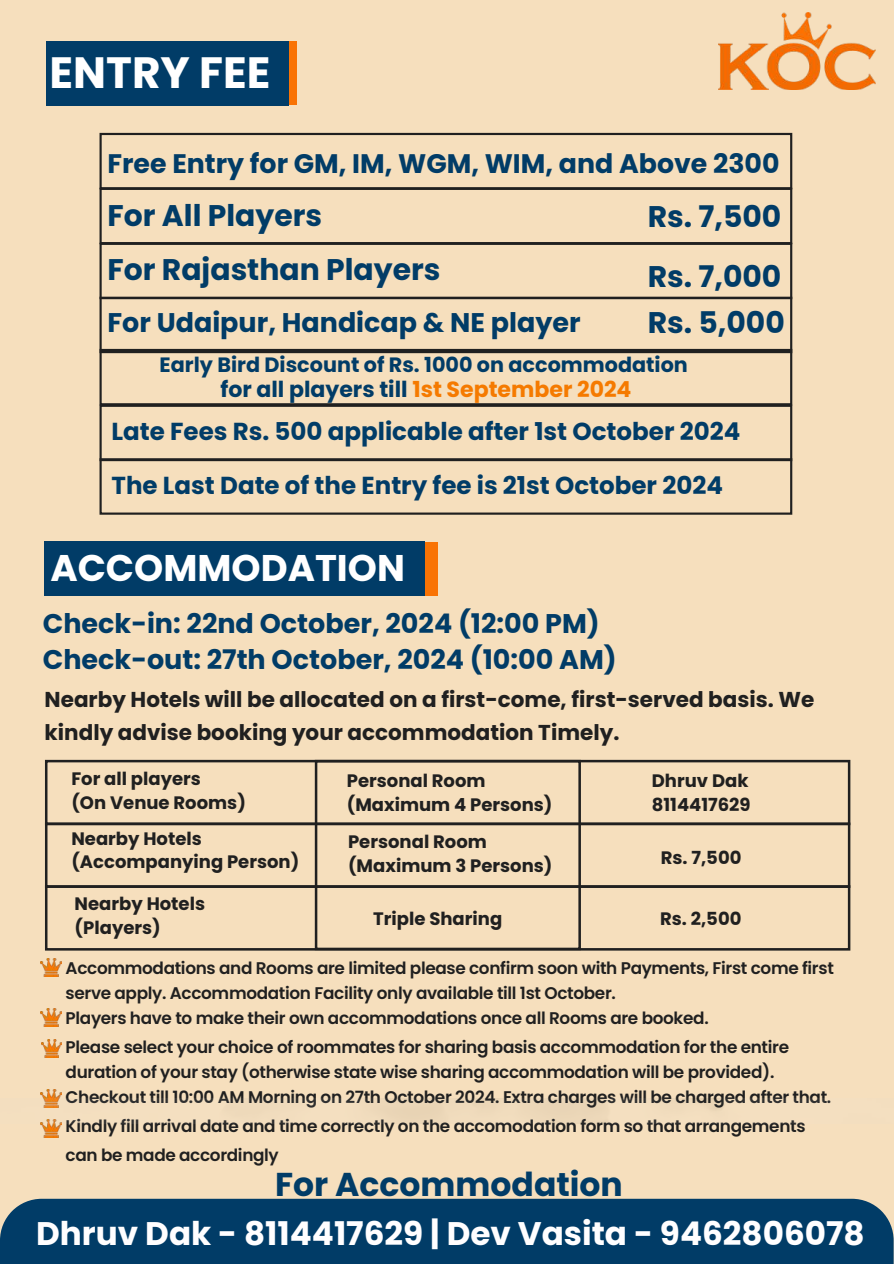
<style>
.page{position:relative;width:894px;height:1264px;background:#fff}
.page>*{position:absolute;margin:0;border:0;box-sizing:border-box;transform-origin:0 0}
.t1{font:700 43.8px "Poppins";color:#fff}
.t2{font:700 37.05px "Poppins";color:#fff}
.t3{font:700 33px "Poppins";color:#013c67}
.t4{font:700 32.55px "Poppins";color:#fffeff}
.t5{font:700 29.85px/59.8px "Poppins";color:#013c67}
.t6{font:700 27px/35.7px "Poppins";color:#013c67}
.t7{font:700 26.85px "Poppins";color:#013c67}
.t8{font:700 24.6px "Poppins";color:#013c67}
.t9{font:700 22.05px "Poppins";color:#013c67}
.t10{font:700 21.45px/33.5px "Poppins";color:#202020}
.t11{font:700 20.7px "Poppins";color:#013c67}
.t12{font:700 18px/23.7px "Poppins";color:#202020}
.t13{font:600 16.8px/25px "Poppins";letter-spacing:-.02em;color:#202020}
.s1{color:#f57a00}
</style>
<div class="page">
<div style="left:0;top:0;width:893px;height:1263px;background:#f6dfbd"></div>
<img style="left:718px;top:13px;width:157px;height:76px">
<div style="left:45px;top:759px;width:805px;height:66px;border:3px solid #202020"></div>
<div style="left:315px;top:759px;width:265px;height:191px;border:3px solid #202020"></div>
<div style="left:45px;top:822px;width:805px;height:65px;border:3px solid #202020"></div>
<div style="left:45px;top:885px;width:805px;height:65px;border:3px solid #202020"></div>
<img style="left:41px;top:958px;width:20px;height:18px">
<img style="left:42px;top:1039px;width:20px;height:18px">
<img style="left:41px;top:1089px;width:20px;height:9px">
<img style="left:41px;top:1123px;width:20px;height:14px">
<div style="left:47px;top:41px;width:249px;height:64px;background:#f97304"></div>
<div style="left:46px;top:41px;width:242px;height:65px;background:#013c67"></div>
<div style="left:47px;top:542px;width:390px;height:53px;background:#f97304"></div>
<div style="left:45px;top:542px;width:380px;height:54px;background:#013c67"></div>
<div style="left:0;top:1198px;width:893px;height:65px;background:#013c67"></div>
<div style="left:99px;top:188px;width:693px;height:56px;border:2px solid #202020"></div>
<div style="left:99px;top:243px;width:693px;height:56px;border:2px solid #202020"></div>
<div style="left:99px;top:297px;width:693px;height:56px;border:2px solid #202020"></div>
<div style="left:99px;top:458px;width:693px;height:56px;border:2px solid #202020"></div>
<div style="left:99px;top:404px;width:693px;height:57px;border:2px solid #202020"></div>
<img style="left:40px;top:1098px;width:685px;height:25px">
<div style="left:99px;top:349px;width:693px;height:56px;border:2px solid #202020"></div>
<img style="left:41px;top:1008px;width:20px;height:18px">
<div style="left:99px;top:133px;width:693px;height:56px;border:2px solid #202020"></div>
<h1 class="t1" style="left:49px;top:42px;width:222px">ENTRY FEE</h1>
<h3 class="t7" style="left:107px;top:144px;width:673px">Free Entry for GM, IM, WGM, WIM, and Above 2300</h3>
<h3 class="t5" style="left:107px;top:186px;width:216px">For All Players</h3>
<h3 class="t5" style="left:107px;top:240px;width:334px">For Rajasthan Players</h3>
<h3 class="t6" style="left:107px;top:305px;width:474px">For Udaipur, Handicap &amp; NE player</h3>
<h3 class="t5" style="left:647px;top:186px;width:135px">Rs. 7,500<br>Rs. 7,000</h3>
<h3 class="t5" style="left:647px;top:292px;width:139px">Rs. 5,000</h3>
<p class="t11" style="left:160px;top:350px;width:529px">Early Bird Discount of Rs. 1000 on accommodation</p>
<h3 class="t9" style="left:220px;top:374px;width:412px">for all players till <span class="s1">1st September 2024</span></h3>
<h3 class="t8" style="left:111px;top:414px;width:630px">Late Fees Rs. 500 applicable after 1st October 2024</h3>
<h3 class="t8" style="left:111px;top:468px;width:612px">The Last Date of the Entry fee is 21st October 2024</h3>
<h2 class="t2" style="left:50px;top:542px;width:356px">ACCOMMODATION</h2>
<h3 class="t6" style="left:43px;top:606px;width:575px">Check-in: 22nd October, 2024 (12:00 PM)<br>Check-out: 27th October, 2024 (10:00 AM)</h3>
<p class="t10" style="left:45px;top:682px;width:771px">Nearby Hotels will be allocated on a first-come, first-served basis. We kindly advise booking your accommodation Timely.</p>
<p class="t12" style="left:71px;top:767px;width:176px">For all players<br>(On Venue Rooms)</p>
<p class="t12" style="left:346px;top:768px;width:207px">Personal Room (Maximum 4 Persons)</p>
<p class="t12" style="left:651px;top:768px;width:100px">Dhruv Dak<br>8114417629</p>
<p class="t12" style="left:348px;top:829px;width:206px">Personal Room (Maximum 3 Persons)</p>
<p class="t12" style="left:373px;top:907px;width:130px">Triple Sharing</p>
<p class="t12" style="left:660px;top:907px;width:83px">Rs. 2,500</p>
<p class="t12" style="left:71px;top:826px;width:229px">Nearby Hotels (Accompanying Person)</p>
<p class="t12" style="left:75px;top:892px;width:132px">Nearby Hotels (Players)</p>
<p class="t12" style="left:660px;top:845px;width:82px">Rs. 7,500</p>
<p class="t13" style="left:66px;top:955px;width:769px">Accommodations and Rooms are limited please confirm soon with Payments, First come first serve apply. Accommodation Facility only available till 1st October.<br>Players have to make their own accommodations once all Rooms are booked.</p>
<p class="t13" style="left:66px;top:1034px;width:767px">Please select your choice of roommates for sharing basis accommodation for the entire duration of your stay (otherwise state wise sharing accommodation will be provided).<br>Checkout till 10:00 AM Morning on 27th October 2024. Extra charges will be charged after that.</p>
<p class="t13" style="left:66px;top:1111px;width:741px;line-height:28.8px">Kindly fill arrival date and time correctly on the accomodation form so that arrangements can be made accordingly</p>
<h3 class="t3" style="left:275px;top:1161px;width:349px">For Accommodation</h3>
<h3 class="t4" style="left:36px;top:1210px;width:829px">Dhruv Dak - 8114417629 | Dev Vasita - 9462806078</h3>
</div>
